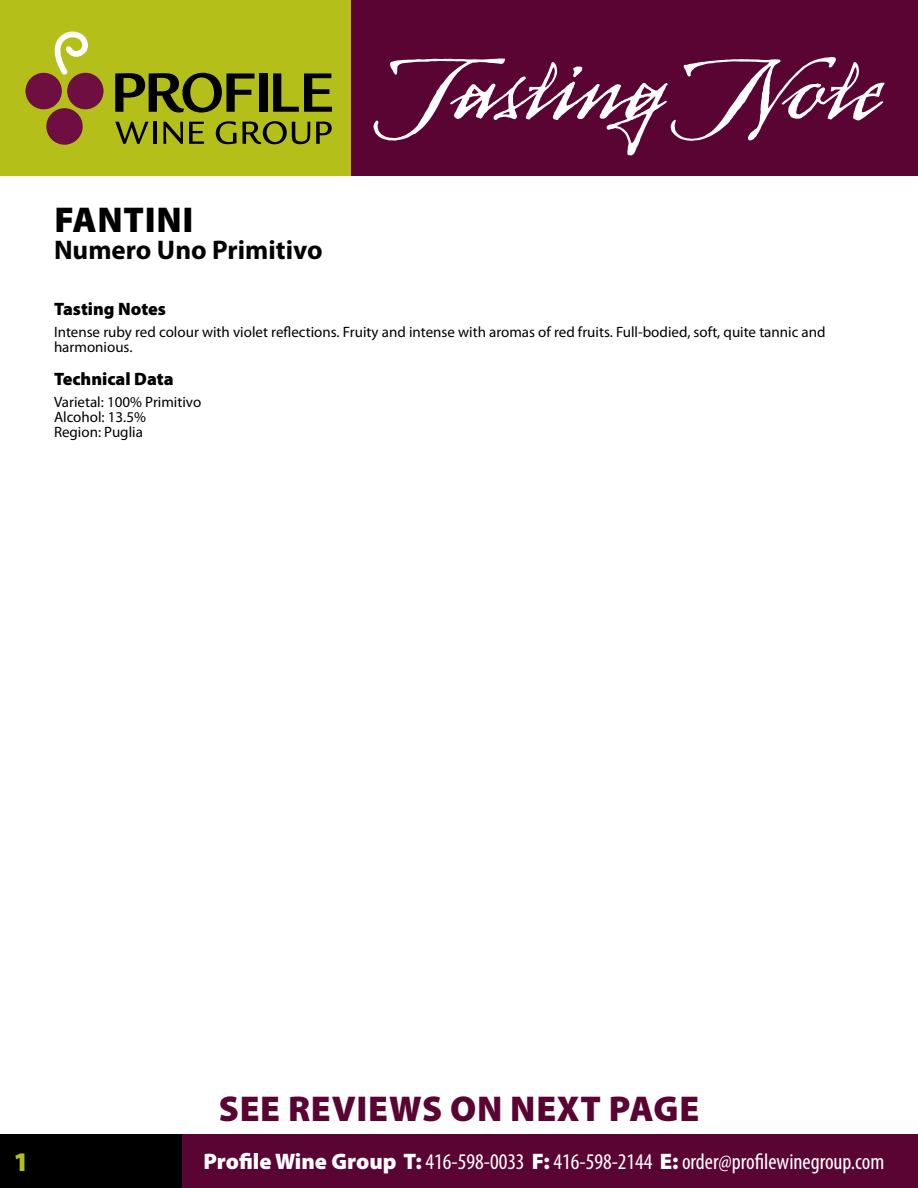
<style>
.page{position:relative;width:918px;height:1188px;background:#fff}
.page>*{position:absolute;margin:0;border:0;box-sizing:border-box;transform-origin:0 0}
.t1{font:127.5px "Arcana GMM Std Manuscript";color:#fff}
.t2{font:900 36px "Myriad Pro";letter-spacing:.02em;color:#5a0434}
.t3{font:900 36px "Myriad Pro";letter-spacing:.02em;color:#000}
.t4{font:700 27px "Myriad Pro";color:#000}
.t5{font:900 27px "Myriad Pro";color:#b4c019}
.t6{font:condensed 22.5px "Myriad Pro";color:#fff}
.t7{font:900 18px "Myriad Pro";color:#000}
.t8{font:15px/15px "Myriad Pro";color:#000}
.s1{font-weight:900;font-stretch:normal}
</style>
<div class="page">
<div style="left:0;top:0;width:351px;height:176px;background:#b4c019"></div>
<div style="left:178px;top:1134px;width:740px;height:54px;background:#5a0434"></div>
<div style="left:351px;top:0;width:567px;height:176px;background:#5a0434"></div>
<div style="left:0;top:1134px;width:181px;height:54px;background:#000"></div>
<svg style="left:115px;top:73px;width:140px;height:40px"></svg>
<div style="left:259px;top:73px;width:8px;height:39px;background:#000"></div>
<svg style="left:273px;top:73px;width:59px;height:39px"></svg>
<svg style="left:115px;top:122px;width:34px;height:22px"></svg>
<hr style="left:154px;top:122px;width:3px;height:22px;background:#000">
<svg style="left:163px;top:122px;width:20px;height:22px"></svg>
<svg style="left:189px;top:122px;width:15px;height:22px"></svg>
<svg style="left:216px;top:121px;width:21px;height:23px"></svg>
<svg style="left:243px;top:121px;width:67px;height:23px"></svg>
<svg style="left:316px;top:122px;width:16px;height:22px"></svg>
<div style="left:46px;top:108px;width:37px;height:37px;background:#6e0e41;border-radius:50%"></div>
<div style="left:26px;top:73px;width:36px;height:36px;background:#6e0e41;border-radius:50%"></div>
<div style="left:67px;top:73px;width:37px;height:36px;background:#6e0e41;border-radius:50%"></div>
<svg style="left:54px;top:32px;width:34px;height:43px"></svg>
<h2 class="t3" style="left:54px;top:200px;width:141px">FANTINI</h2>
<h3 class="t4" style="left:54px;top:232px;width:270px">Numero Uno Primitivo</h3>
<h1 class="t1" style="left:392px;top:28px;width:491px">Tasting Note</h1>
<p class="t7" style="left:54px;top:299px;width:114px">Tasting Notes</p>
<p class="t8" style="left:54px;top:324px;width:773px">Intense ruby red colour with violet reflections. Fruity and intense with aromas of red fruits. Full-bodied, soft, quite tannic and harmonious.</p>
<p class="t7" style="left:54px;top:369px;width:121px">Technical Data</p>
<p class="t8" style="left:54px;top:394px;width:149px">Varietal: 100% Primitivo<br>Alcohol: 13.5%<br>Region: Puglia</p>
<h2 class="t2" style="left:219px;top:1088px;width:482px">SEE REVIEWS ON NEXT PAGE</h2>
<h3 class="t5" style="left:14px;top:1147px;width:17px">1</h3>
<h3 class="t6" style="left:203px;top:1148px;width:682px"><span class="s1">Profile Wine Group T:</span> 416-598-0033 <span class="s1">F:</span> 416-598-2144 <span class="s1">E:</span> order@profilewinegroup.com</h3>
</div>
